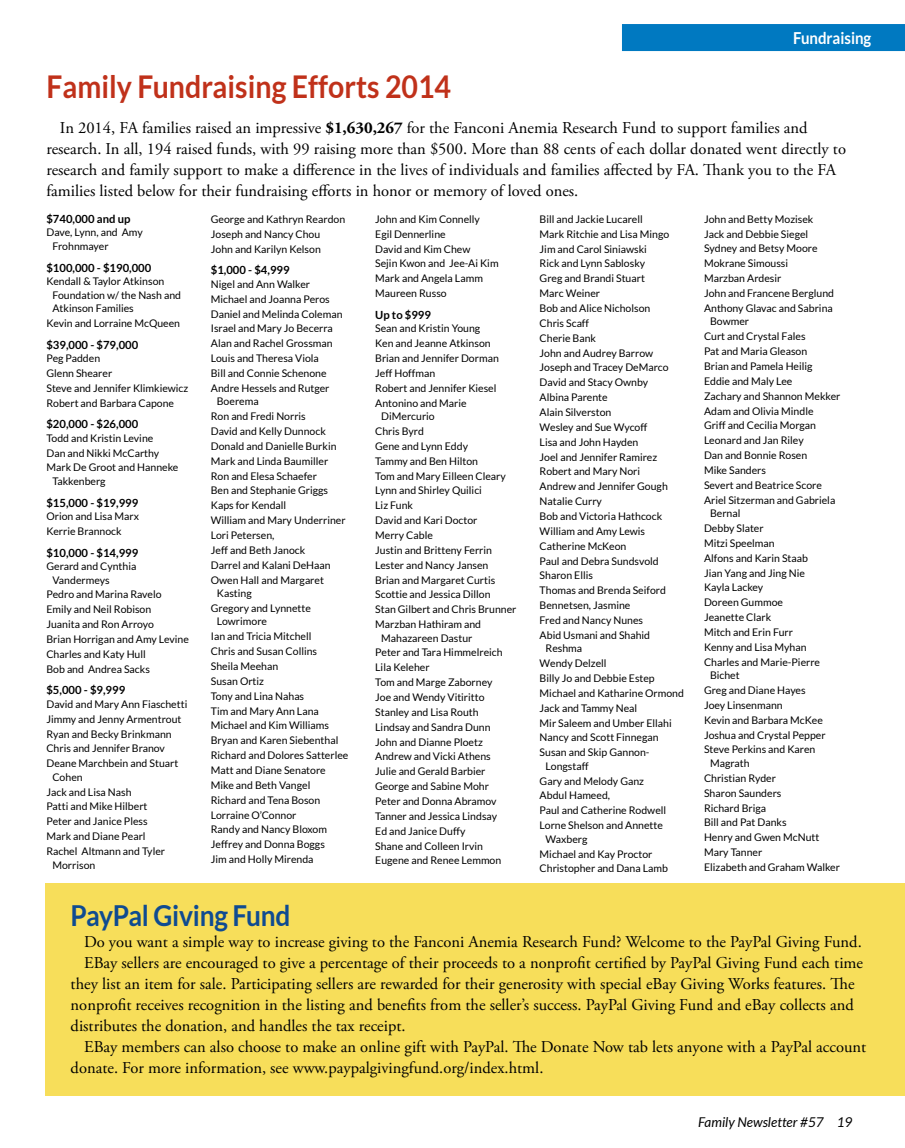
<style>
.page{position:relative;width:905px;height:1148px;background:#fff}
.page>*{position:absolute;margin:0;border:0;box-sizing:border-box;transform-origin:0 0}
.t1{font:700 31.35px "Lato";color:#c0311a;scale:.91 1}
.t2{font:700 28.8px "Lato";letter-spacing:-.01em;color:#0f4b91;scale:.91 1}
.t3{font:16.5px/21px "Adobe Garamond Pro";color:#000}
.t4{font:700 16.5px "Lato";color:#fff;scale:.91 1}
.t5{font:italic 13.5px "Lato";color:#000}
.t6{font:700 11.25px "Lato";color:#000}
.t7{font:10.5px/14.9px "Lato";color:#000}
.s1{font-weight:700}
</style>
<div class="page">
<div style="left:622px;top:24px;width:282px;height:27px;background:#0079c1"></div>
<div style="left:45px;top:883px;width:859px;height:212px;background:#f7de5a"></div>
<h3 class="t4" style="left:793px;top:29px;width:88px">Fundraising</h3>
<h1 class="t1" style="left:46px;top:69px;width:446px">Family Fundraising Efforts 2014</h1>
<p class="t3" style="left:46px;top:118px;width:801px;text-indent:13px">In 2014, FA families raised an impressive <span class="s1">$1,630,267</span> for the Fanconi Anemia Research Fund to support families and research. In all, 194 raised funds, with 99 raising more than $500. More than 88 cents of each dollar donated went directly to research and family support to make a difference in the lives of individuals and families affected by FA. Thank you to the FA families listed below for their fundraising efforts in honor or memory of loved ones.</p>
<p class="t6" style="left:46px;top:212px;width:85px">$740,000 and up</p>
<p class="t7" style="left:52px;top:226px;width:92px;line-height:13.5px;text-indent:-6px">Dave, Lynn, and Amy<br>Frohnmayer</p>
<p class="t6" style="left:46px;top:261px;width:106px">$100,000 - $190,000</p>
<p class="t7" style="left:52px;top:274px;width:130px;line-height:13.5px;text-indent:-6px">Kendall &amp; Taylor Atkinson<br>Foundation w/ the Nash and<br>Atkinson Families</p>
<p class="t7" style="left:46px;top:316px;width:135px">Kevin and Lorraine McQueen</p>
<p class="t6" style="left:46px;top:338px;width:93px">$39,000 - $79,000</p>
<p class="t7" style="left:46px;top:351px;width:143px">Peg Padden<br>Glenn Shearer<br>Steve and Jennifer Klimkiewicz<br>Robert and Barbara Capone</p>
<p class="t6" style="left:46px;top:418px;width:93px">$20,000 - $26,000</p>
<p class="t7" style="left:46px;top:430px;width:133px">Todd and Kristin Levine<br>Dan and Nikki McCarthy<br>Mark De Groot and Hanneke</p>
<p class="t7" style="left:52px;top:473px;width:55px">Takkenberg</p>
<p class="t6" style="left:46px;top:496px;width:93px">$15,000 - $19,999</p>
<p class="t7" style="left:46px;top:509px;width:94px">Orion and Lisa Marx<br>Kerrie Brannock</p>
<p class="t6" style="left:46px;top:546px;width:93px">$10,000 - $14,999</p>
<p class="t7" style="left:52px;top:559px;width:85px;line-height:13.5px;text-indent:-6px">Gerard and Cynthia<br>Vandermeys</p>
<p class="t7" style="left:46px;top:587px;width:144px">Pedro and Marina Ravelo<br>Emily and Neil Robison<br>Juanita and Ron Arroyo<br>Brian Horrigan and Amy Levine<br>Charles and Katy Hull<br>Bob and Andrea Sacks</p>
<p class="t6" style="left:46px;top:684px;width:80px">$5,000 - $9,999</p>
<p class="t7" style="left:46px;top:696px;width:142px">David and Mary Ann Fiaschetti<br>Jimmy and Jenny Armentrout<br>Ryan and Becky Brinkmann<br>Chris and Jennifer Branov<br>Deane Marchbein and Stuart</p>
<p class="t7" style="left:46px;top:769px;width:120px;text-indent:6px">Cohen<br>Jack and Lisa Nash<br>Patti and Mike Hilbert<br>Peter and Janice Pless<br>Mark and Diane Pearl<br>Rachel Altmann and Tyler</p>
<p class="t7" style="left:52px;top:857px;width:44px">Morrison</p>
<p class="t7" style="left:704px;top:211px;width:131px">John and Betty Mozisek<br>Jack and Debbie Siegel<br>Sydney and Betsy Moore<br>Mokrane Simoussi<br>Marzban Ardesir<br>John and Francene Berglund<br>Anthony Glavac and Sabrina</p>
<p class="t7" style="left:704px;top:314px;width:138px;text-indent:6px">Bowmer<br>Curt and Crystal Fales<br>Pat and Maria Gleason<br>Brian and Pamela Heilig<br>Eddie and Maly Lee<br>Zachary and Shannon Mekker<br>Adam and Olivia Mindle<br>Griff and Cecilia Morgan<br>Leonard and Jan Riley<br>Dan and Bonnie Rosen<br>Mike Sanders<br>Severt and Beatrice Score<br>Ariel Sitzerman and Gabriela</p>
<p class="t7" style="left:704px;top:506px;width:118px;text-indent:6px">Bernal<br>Debby Slater<br>Mitzi Speelman<br>Alfons and Karin Staab<br>Jian Yang and Jing Nie<br>Kayla Lackey<br>Doreen Gummoe<br>Jeanette Clark<br>Mitch and Erin Furr<br>Kenny and Lisa Myhan<br>Charles and Marie-Pierre</p>
<p class="t7" style="left:704px;top:668px;width:123px;text-indent:6px">Bichet<br>Greg and Diane Hayes<br>Joey Linsenmann<br>Kevin and Barbara McKee<br>Joshua and Crystal Pepper<br>Steve Perkins and Karen</p>
<p class="t7" style="left:704px;top:755px;width:137px;text-indent:6px">Magrath<br>Christian Ryder<br>Sharon Saunders<br>Richard Briga<br>Bill and Pat Danks<br>Henry and Gwen McNutt<br>Mary Tanner<br>Elizabeth and Graham Walker</p>
<p class="t7" style="left:375px;top:211px;width:125px">John and Kim Connelly<br>Egil Dennerline<br>David and Kim Chew<br>Sejin Kwon and Jee-Ai Kim<br>Mark and Angela Lamm<br>Maureen Russo</p>
<p class="t6" style="left:375px;top:308px;width:57px">Up to $999</p>
<p class="t7" style="left:375px;top:321px;width:125px">Sean and Kristin Young<br>Ken and Jeanne Atkinson<br>Brian and Jennifer Dorman<br>Jeff Hoffman<br>Robert and Jennifer Kiesel<br>Antonino and Marie</p>
<p class="t7" style="left:375px;top:409px;width:143px;text-indent:6px">DiMercurio<br>Chris Byrd<br>Gene and Lynn Eddy<br>Tammy and Ben Hilton<br>Tom and Mary Eilleen Cleary<br>Lynn and Shirley Quilici<br>Liz Funk<br>David and Kari Doctor<br>Merry Cable<br>Justin and Britteny Ferrin<br>Lester and Nancy Jansen<br>Brian and Margaret Curtis<br>Scottie and Jessica Dillon<br>Stan Gilbert and Chris Brunner<br>Marzban Hathiram and</p>
<p class="t7" style="left:375px;top:630px;width:129px;text-indent:6px">Mahazareen Dastur<br>Peter and Tara Himmelreich<br>Lila Keleher<br>Tom and Marge Zaborney<br>Joe and Wendy Vitiritto<br>Stanley and Lisa Routh<br>Lindsay and Sandra Dunn<br>John and Dianne Ploetz<br>Andrew and Vicki Athens<br>Julie and Gerald Barbier<br>George and Sabine Mohr<br>Peter and Donna Abramov<br>Tanner and Jessica Lindsay<br>Ed and Janice Duffy<br>Shane and Colleen Irvin<br>Eugene and Renee Lemmon</p>
<p class="t7" style="left:539px;top:212px;width:131px">Bill and Jackie Lucarell<br>Mark Ritchie and Lisa Mingo<br>Jim and Carol Siniawski<br>Rick and Lynn Sablosky<br>Greg and Brandi Stuart<br>Marc Weiner<br>Bob and Alice Nicholson<br>Chris Scaff<br>Cherie Bank<br>John and Audrey Barrow<br>Joseph and Tracey DeMarco<br>David and Stacy Ownby<br>Albina Parente<br>Alain Silverston<br>Wesley and Sue Wycoff<br>Lisa and John Hayden<br>Joel and Jennifer Ramirez<br>Robert and Mary Nori<br>Andrew and Jennifer Gough<br>Natalie Curry<br>Bob and Victoria Hathcock<br>William and Amy Lewis<br>Catherine McKeon<br>Paul and Debra Sundsvold<br>Sharon Ellis<br>Thomas and Brenda Seiford<br>Bennetsen, Jasmine<br>Fred and Nancy Nunes<br>Abid Usmani and Shahid</p>
<p class="t7" style="left:539px;top:641px;width:146px;text-indent:6px">Reshma<br>Wendy Delzell<br>Billy Jo and Debbie Estep<br>Michael and Katharine Ormond<br>Jack and Tammy Neal<br>Mir Saleem and Umber Ellahi<br>Nancy and Scott Finnegan<br>Susan and Skip Gannon-</p>
<p class="t7" style="left:539px;top:758px;width:128px;text-indent:6px">Longstaff<br>Gary and Melody Ganz<br>Abdul Hameed,<br>Paul and Catherine Rodwell<br>Lorne Shelson and Annette</p>
<p class="t7" style="left:539px;top:831px;width:130px;text-indent:6px">Waxberg<br>Michael and Kay Proctor<br>Christopher and Dana Lamb</p>
<p class="t7" style="left:211px;top:212px;width:136px">George and Kathryn Reardon<br>Joseph and Nancy Chou<br>John and Karilyn Kelson</p>
<p class="t6" style="left:211px;top:264px;width:80px">$1,000 - $4,999</p>
<p class="t7" style="left:211px;top:276px;width:133px">Nigel and Ann Walker<br>Michael and Joanna Peros<br>Daniel and Melinda Coleman<br>Israel and Mary Jo Becerra<br>Alan and Rachel Grossman<br>Louis and Theresa Viola<br>Bill and Connie Schenone<br>Andre Hessels and Rutger</p>
<p class="t7" style="left:211px;top:394px;width:136px;text-indent:6px">Boerema<br>Ron and Fredi Norris<br>David and Kelly Dunnock<br>Donald and Danielle Burkin<br>Mark and Linda Baumiller<br>Ron and Elesa Schaefer<br>Ben and Stephanie Griggs<br>Kaps for Kendall<br>William and Mary Underriner<br>Lori Petersen,<br>Jeff and Beth Janock<br>Darrel and Kalani DeHaan<br>Owen Hall and Margaret</p>
<p class="t7" style="left:211px;top:585px;width:102px;text-indent:6px">Kasting<br>Gregory and Lynnette</p>
<p class="t7" style="left:211px;top:614px;width:139px;text-indent:6px">Lowrimore<br>Ian and Tricia Mitchell<br>Chris and Susan Collins<br>Sheila Meehan<br>Susan Ortiz<br>Tony and Lina Nahas<br>Tim and Mary Ann Lana<br>Michael and Kim Williams<br>Bryan and Karen Siebenthal<br>Richard and Dolores Satterlee<br>Matt and Diane Senatore<br>Mike and Beth Vangel<br>Richard and Tena Boson<br>Lorraine O’Connor<br>Randy and Nancy Bloxom<br>Jeffrey and Donna Boggs<br>Jim and Holly Mirenda</p>
<h2 class="t2" style="left:71px;top:898px;width:243px">PayPal Giving Fund</h2>
<h3 class="t3" style="left:84px;top:931px;width:779px">Do you want a simple way to increase giving to the Fanconi Anemia Research Fund? Welcome to the PayPal Giving Fund.</h3>
<h3 class="t3" style="left:84px;top:952px;width:780px">EBay sellers are encouraged to give a percentage of their proceeds to a nonprofit certified by PayPal Giving Fund each time</h3>
<h3 class="t3" style="left:71px;top:973px;width:785px">they list an item for sale. Participating sellers are rewarded for their generosity with special eBay Giving Works features. The</h3>
<h3 class="t3" style="left:71px;top:994px;width:784px">nonprofit receives recognition in the listing and benefits from the seller’s success. PayPal Giving Fund and eBay collects and</h3>
<h3 class="t3" style="left:71px;top:1015px;width:336px">distributes the donation, and handles the tax receipt.</h3>
<h3 class="t3" style="left:84px;top:1036px;width:783px">EBay members can also choose to make an online gift with PayPal. The Donate Now tab lets anyone with a PayPal account</h3>
<h3 class="t3" style="left:71px;top:1057px;width:474px">donate. For more information, see www.paypalgivingfund.org/index.html.</h3>
<p class="t5" style="left:698px;top:1114px;width:156px">Family Newsletter #57 19</p>
</div>
